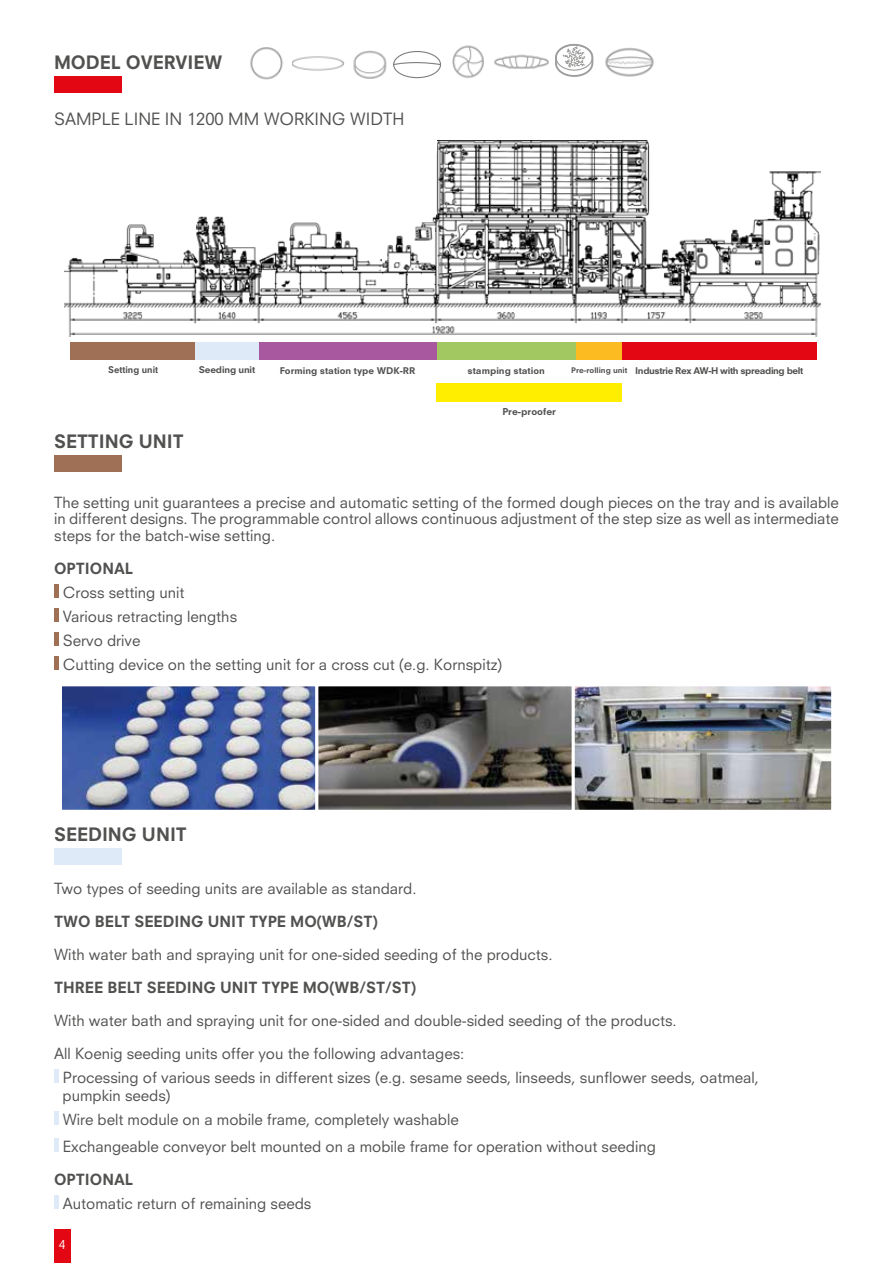
<style>
.page{position:relative;width:893px;height:1263px;background:#fff}
.page>*{position:absolute;margin:0;border:0;box-sizing:border-box;transform-origin:0 0}
.t1{font:800 18px "Neuzeit S";color:#515150}
.t2{font:16.5px "Neuzeit S";color:#515150}
.t3{font:15px/24px "Neuzeit S";color:#515150}
.t4{font:800 15px "Neuzeit S";color:#515150}
.t5{font:12px "Neuzeit S";color:#fff}
.t6{font:800 9.3px "Neuzeit S";color:#515150;scale:1.04 1}
.t7{font:800 9px "Neuzeit S";color:#515150;scale:1.04 1}
.t8{font:800 9px "Neuzeit S";letter-spacing:-.04em;color:#515150;scale:1.04 1}
.t9{font:800 9px "Neuzeit S";color:#515150}
.t10{font:800 9px "Neuzeit S";letter-spacing:-.02em;color:#515150;scale:1.04 1}
.t11{font:800 7.5px "Neuzeit S";color:#515150;scale:1.04 1}
</style>
<div class="page">
<div style="left:54px;top:1229px;width:16px;height:34px;background:#e30613"></div>
<div style="left:54px;top:76px;width:68px;height:17px;background:#e30613"></div>
<div style="left:54px;top:455px;width:68px;height:17px;background:#a07056"></div>
<div style="left:54px;top:848px;width:68px;height:17px;background:#dfeaf8"></div>
<img style="left:494px;top:54px;width:55px;height:15px">
<img style="left:292px;top:56px;width:53px;height:15px">
<img style="left:250px;top:47px;width:33px;height:33px">
<img style="left:452px;top:45px;width:32px;height:33px">
<img style="left:353px;top:50px;width:34px;height:29px">
<svg style="left:393px;top:51px;width:49px;height:28px"></svg>
<svg style="left:555px;top:43px;width:39px;height:34px"></svg>
<img style="left:605px;top:48px;width:49px;height:29px">
<div style="left:618px;top:342px;width:198px;height:18px;background:#e30613"></div>
<div style="left:576px;top:342px;width:46px;height:18px;background:#fbbb21"></div>
<div style="left:436px;top:342px;width:140px;height:18px;background:#a1c861"></div>
<div style="left:259px;top:342px;width:177px;height:18px;background:#a8589e"></div>
<div style="left:71px;top:342px;width:125px;height:18px;background:#a07056"></div>
<div style="left:436px;top:384px;width:186px;height:18px;background:#fe0"></div>
<div style="left:196px;top:342px;width:63px;height:18px;background:#dfeaf8"></div>
<img style="left:64px;top:141px;width:756px;height:196px">
<div style="left:64px;top:129px;width:372px;height:24px;background:#fff"></div>
<div style="left:54px;top:585px;width:5px;height:13px;background:#a07056"></div>
<div style="left:54px;top:609px;width:5px;height:13px;background:#a07056"></div>
<div style="left:54px;top:633px;width:5px;height:13px;background:#a07056"></div>
<div style="left:54px;top:657px;width:5px;height:13px;background:#a07056"></div>
<div style="left:54px;top:1070px;width:5px;height:13px;background:#dfeaf8"></div>
<div style="left:54px;top:1112px;width:5px;height:13px;background:#dfeaf8"></div>
<div style="left:54px;top:1139px;width:5px;height:13px;background:#dfeaf8"></div>
<div style="left:54px;top:1196px;width:5px;height:13px;background:#dfeaf8"></div>
<img style="left:63px;top:687px;width:767px;height:122px">
<div style="left:59px;top:683px;width:259px;height:130px;border:3px solid #fff"></div>
<div style="left:315px;top:683px;width:260px;height:130px;border:3px solid #fff"></div>
<div style="left:572px;top:683px;width:262px;height:130px;border:3px solid #fff"></div>
<p class="t1" style="left:54px;top:51px;width:170px">MODEL OVERVIEW</p>
<p class="t2" style="left:54px;top:109px;width:352px">SAMPLE LINE IN 1200 MM WORKING WIDTH</p>
<p class="t9" style="left:108px;top:365px;width:52px">Setting unit</p>
<p class="t7" style="left:468px;top:365px;width:76px">stamping station</p>
<p class="t11" style="left:571px;top:366px;width:55px">Pre-rolling unit</p>
<p class="t6" style="left:502px;top:406px;width:53px">Pre-proofer</p>
<p class="t10" style="left:199px;top:365px;width:56px">Seeding unit</p>
<p class="t7" style="left:280px;top:365px;width:132px">Forming station type WDK-RR</p>
<p class="t8" style="left:635px;top:365px;width:163px">Industrie Rex AW-H with spreading belt</p>
<p class="t1" style="left:54px;top:430px;width:131px">SETTING UNIT</p>
<p class="t3" style="left:54px;top:494px;width:786px;line-height:16.5px;text-align:justify">The setting unit guarantees a precise and automatic setting of the formed dough pieces on the tray and is available in different designs. The programmable control allows continuous adjustment of the step size as well as intermediate steps for the batch-wise setting.</p>
<p class="t4" style="left:54px;top:559px;width:81px">OPTIONAL</p>
<p class="t3" style="left:63px;top:580px;width:441px">Cross setting unit<br>Various retracting lengths<br>Servo drive<br>Cutting device on the setting unit for a cross cut (e.g. Kornspitz)</p>
<p class="t1" style="left:54px;top:823px;width:134px">SEEDING UNIT</p>
<p class="t3" style="left:54px;top:876px;width:364px">Two types of seeding units are available as standard.</p>
<p class="t4" style="left:54px;top:912px;width:325px">TWO BELT SEEDING UNIT TYPE MO(WB/ST)</p>
<p class="t3" style="left:54px;top:942px;width:500px">With water bath and spraying unit for one-sided seeding of the products.</p>
<p class="t4" style="left:54px;top:978px;width:363px">THREE BELT SEEDING UNIT TYPE MO(WB/ST/ST)</p>
<p class="t3" style="left:54px;top:1008px;width:624px">With water bath and spraying unit for one-sided and double-sided seeding of the products.</p>
<p class="t3" style="left:63px;top:1041px;width:698px;text-indent:-9px">All Koenig seeding units offer you the following advantages:<br>Processing of various seeds in different sizes (e.g. sesame seeds, linseeds, sunflower seeds, oatmeal,</p>
<p class="t3" style="left:63px;top:1083px;width:398px">pumpkin seeds)<br>Wire belt module on a mobile frame, completely washable</p>
<p class="t3" style="left:63px;top:1134px;width:594px">Exchangeable conveyor belt mounted on a mobile frame for operation without seeding</p>
<p class="t4" style="left:54px;top:1170px;width:81px">OPTIONAL</p>
<p class="t3" style="left:63px;top:1191px;width:250px">Automatic return of remaining seeds</p>
<p class="t5" style="left:59px;top:1237px;width:8px">4</p>
</div>
